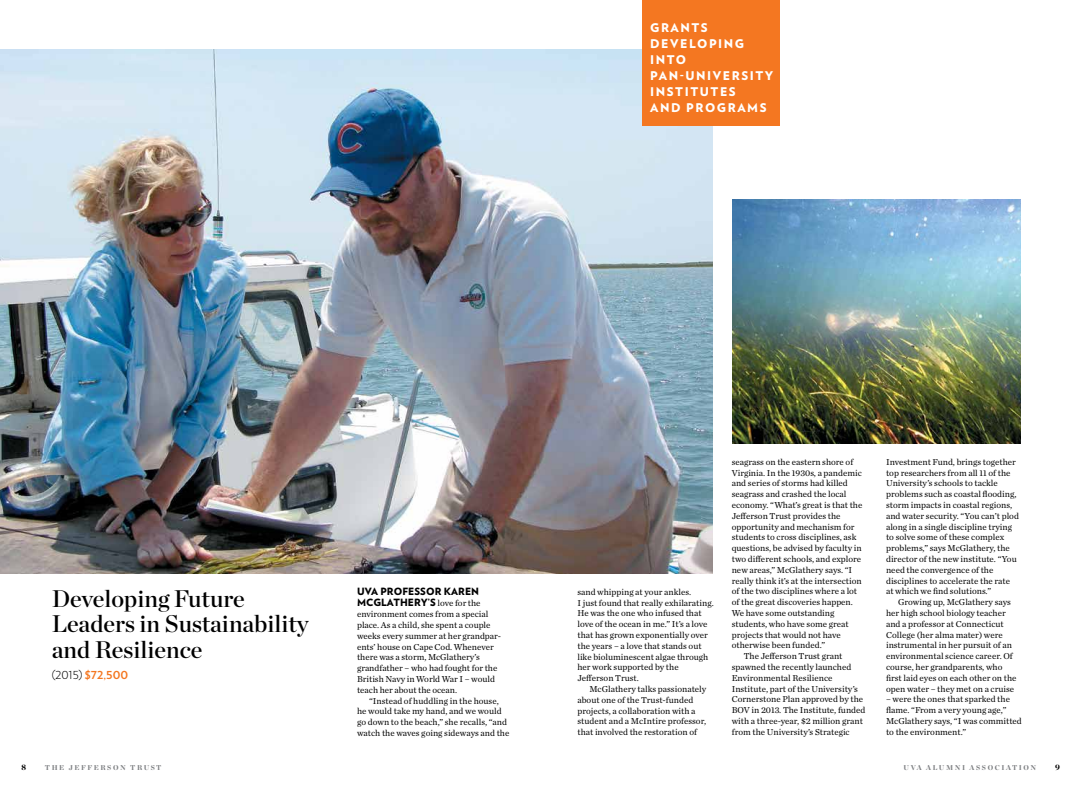
<style>
.page{position:relative;width:1080px;height:792px;background:#fff}
.page>*{position:absolute;margin:0;border:0;box-sizing:border-box;transform-origin:0 0}
.t1{font:24px/25px "Chronicle Display Semi";color:#000}
.t2{font:900 12px/16px "Verlag";letter-spacing:.13em;color:#fff}
.t3{font:700 11px "Verlag";color:#f47721}
.t4{font:900 10px/11px "Verlag";letter-spacing:.01em;color:#000}
.t5{font:9px/10.8px "Chronicle Text G1";color:#000}
.t6{font:900 8px "Chronicle Display";color:#000}
.t7{font:900 7px "Chronicle Display";letter-spacing:.22em;color:#7c7e81}
.s1{font-weight:300;color:#000}
.s2{font-family:"Chronicle Text G1";font-weight:400;font-size:9px}
</style>
<div class="page">
<img style="left:0;top:50px;width:713px;height:524px">
<img style="left:733px;top:199px;width:288px;height:245px">
<div style="left:642px;top:0;width:138px;height:125px;background:#f47721"></div>
<h2 class="t2" style="left:650px;top:19px;width:125px">GRANTS<br>DEVELOPING<br>INTO<br>PAN-UNIVERSITY<br>INSTITUTES<br>AND PROGRAMS</h2>
<h1 class="t1" style="left:52px;top:585px;width:258px">Developing Future<br>Leaders in Sustainability and Resilience</h1>
<p class="t3" style="left:52px;top:666px;width:78px"><span class="s1">(2015)</span> $72,500</p>
<p class="t4" style="left:357px;top:586px;width:125px">UVA PROFESSOR KAREN<br>MCGLATHERY’S <span class="s2">love for the</span></p>
<p class="t5" style="left:357px;top:608px;width:145px">environment comes from a special place. As a child, she spent a couple weeks every summer at her grandpar&shy;ents’ house on Cape Cod. Whenever there was a storm, McGlathery’s grandfather – who had fought for the<br>British Navy in World War I – would teach her about the ocean.</p>
<p class="t5" style="left:357px;top:695px;width:154px;text-indent:12px">“Instead of huddling in the house, he would take my hand, and we would go down to the beach,” she recalls, “and watch the waves going sideways and the</p>
<p class="t5" style="left:577px;top:586px;width:138px">sand whipping at your ankles.<br>I just found that really exhilarating.<br>He was the one who infused that love of the ocean in me.” It’s a love that has grown exponentially over the years – a love that stands out like bioluminescent algae through her work supported by the<br>Jefferson Trust.</p>
<p class="t5" style="left:577px;top:683px;width:130px;text-indent:12px">McGlathery talks passionately about one of the Trust-funded projects, a collaboration with a student and a McIntire professor, that involved the restoration of</p>
<p class="t5" style="left:732px;top:456px;width:123px">seagrass on the eastern shore of</p>
<p class="t5" style="left:732px;top:467px;width:132px">Virginia. In the 1930s, a pandemic</p>
<p class="t5" style="left:732px;top:478px;width:118px">and series of storms had killed</p>
<p class="t5" style="left:732px;top:488px;width:116px">seagrass and crashed the local</p>
<p class="t5" style="left:732px;top:499px;width:132px">economy. “What’s great is that the</p>
<p class="t5" style="left:732px;top:510px;width:110px">Jefferson Trust provides the</p>
<p class="t5" style="left:732px;top:521px;width:124px">opportunity and mechanism for</p>
<p class="t5" style="left:732px;top:532px;width:126px">students to cross disciplines, ask</p>
<p class="t5" style="left:732px;top:542px;width:132px">questions, be advised by faculty in</p>
<p class="t5" style="left:732px;top:553px;width:131px">two different schools, and explore</p>
<p class="t5" style="left:732px;top:564px;width:122px">new areas,” McGlathery says. “I</p>
<p class="t5" style="left:732px;top:575px;width:131px">really think it’s at the intersection</p>
<p class="t5" style="left:732px;top:586px;width:127px">of the two disciplines where a lot</p>
<p class="t5" style="left:732px;top:596px;width:123px">of the great discoveries happen.</p>
<p class="t5" style="left:732px;top:607px;width:104px">We have some outstanding</p>
<p class="t5" style="left:732px;top:618px;width:119px">students, who have some great</p>
<p class="t5" style="left:732px;top:629px;width:111px">projects that would not have</p>
<p class="t5" style="left:732px;top:640px;width:95px">otherwise been funded.”</p>
<p class="t5" style="left:744px;top:650px;width:100px">The Jefferson Trust grant</p>
<p class="t5" style="left:732px;top:661px;width:121px">spawned the recently launched</p>
<p class="t5" style="left:732px;top:672px;width:102px">Environmental Resilience</p>
<p class="t5" style="left:732px;top:683px;width:128px">Institute, part of the University’s</p>
<p class="t5" style="left:732px;top:694px;width:133px">Cornerstone Plan approved by the</p>
<p class="t5" style="left:732px;top:704px;width:135px">BOV in 2013. The Institute, funded</p>
<p class="t5" style="left:732px;top:715px;width:133px">with a three-year, $2 million grant</p>
<p class="t5" style="left:732px;top:726px;width:119px">from the University’s Strategic</p>
<p class="t5" style="left:886px;top:456px;width:134px">Investment Fund, brings together top researchers from all 11 of the<br>University’s schools to tackle problems such as coastal flooding, storm impacts in coastal regions, and water security. “You can’t plod along in a single discipline trying to solve some of these complex problems,” says McGlathery, the director of the new institute. “You need the convergence of the disciplines to accelerate the rate at which we find solutions.”</p>
<p class="t5" style="left:886px;top:596px;width:132px;text-indent:12px">Growing up, McGlathery says her high school biology teacher and a professor at Connecticut<br>College (her alma mater) were instrumental in her pursuit of an environmental science career. Of course, her grandparents, who first laid eyes on each other on the open water – they met on a cruise</p>
<p class="t5" style="left:886px;top:694px;width:137px">– were the ones that sparked the flame. “From a very young age,”<br>McGlathery says, “I was committed to the environment.”</p>
<p class="t6" style="left:21px;top:760px;width:6px">8</p>
<p class="t7" style="left:45px;top:761px;width:118px">THE JEFFERSON TRUST</p>
<p class="t7" style="left:903px;top:761px;width:134px">UVA ALUMNI ASSOCIATION</p>
<p class="t6" style="left:1055px;top:760px;width:6px">9</p>
</div>
